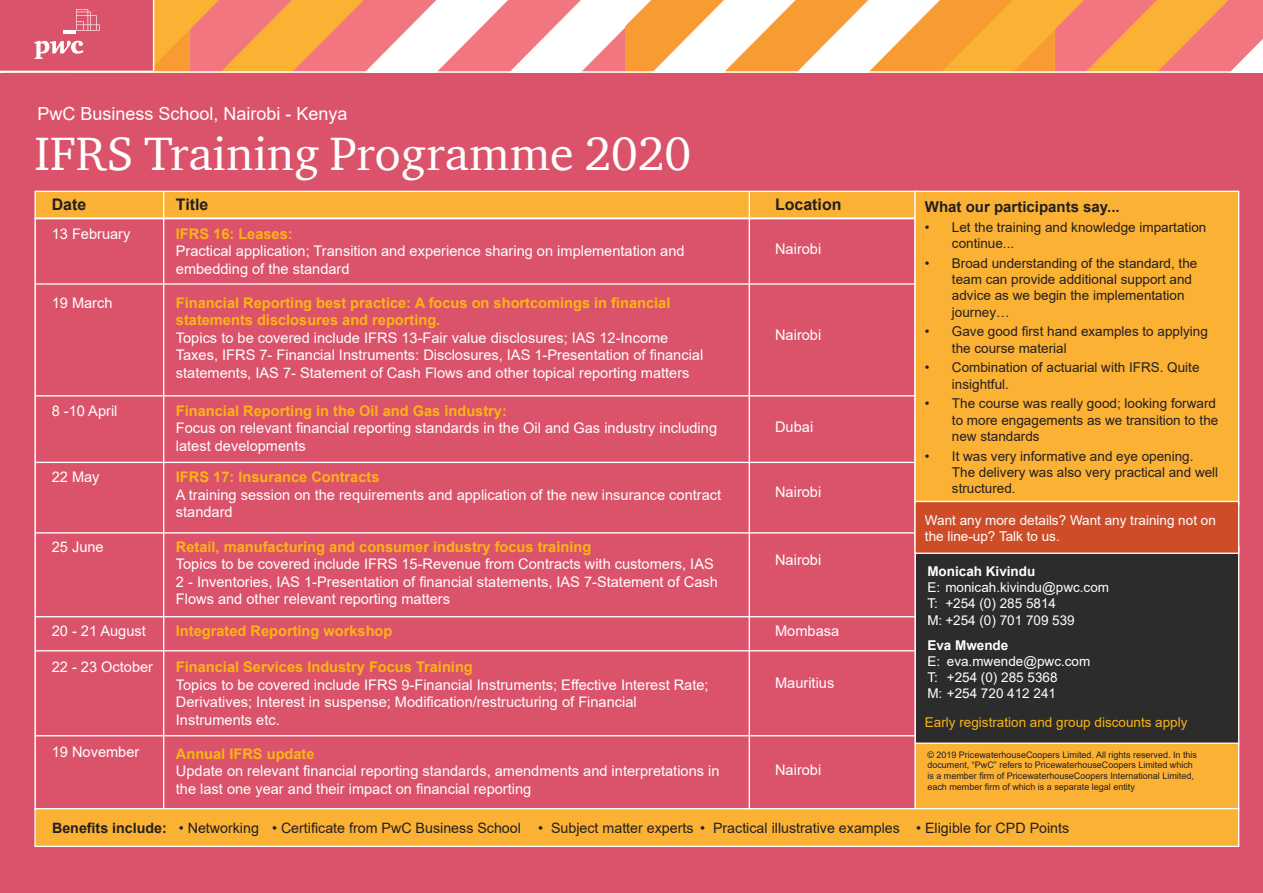
<style>
.page{position:relative;width:1263px;height:893px;background:#fff}
.page>*{position:absolute;margin:0;border:0;box-sizing:border-box;transform-origin:0 0}
.t1{font:48px "ITC Charter Com";color:#fff}
.t2{font:18px "Arial";color:#fff}
.t3{font:700 15.9px "Arial";color:#231f20}
.t4{font:700 15px "Arial";color:#231f20}
.t5{font:14.55px/17.5px "Arial";color:#fff}
.t6{font:700 14.55px/17.5px "Arial";color:#fbb416}
.t7{font:14.25px "Arial";color:#231f20}
.t8{font:13.5px/16.2px "Arial";color:#231f20}
.t9{font:13.5px/16.2px "Arial";color:#fff}
.t10{font:13.5px "Arial";color:#fbb416}
.t11{font:700 13.5px "Arial";color:#fff}
.t12{font:9px/10.8px "Arial";color:#231f20}
.s1{font-weight:700}
</style>
<div class="page">
<div style="left:0;top:73px;width:1263px;height:820px;background:#db536a"></div>
<img style="left:154px;top:0;width:1109px;height:71px">
<svg style="left:0;top:0;width:153px;height:71px"></svg>
<div style="left:914px;top:546px;width:325px;height:199px;background:#2b2c2b;border:1px solid #fff"></div>
<div style="left:914px;top:743px;width:325px;height:66px;background:#fbb134;border:1px solid #fff"></div>
<div style="left:34px;top:217px;width:882px;height:592px;background:#db536a;border:2px solid #fff"></div>
<div style="left:34px;top:191px;width:882px;height:28px;background:#fbb134;border:1px solid #fff"></div>
<hr style="left:35px;top:735px;width:881px;height:1px;background:#fff">
<hr style="left:35px;top:650px;width:881px;height:1px;background:#fff">
<hr style="left:35px;top:616px;width:881px;height:1px;background:#fff">
<hr style="left:35px;top:532px;width:881px;height:2px;background:#fff">
<hr style="left:35px;top:462px;width:881px;height:1px;background:#fff">
<hr style="left:35px;top:395px;width:881px;height:1px;background:#fff">
<hr style="left:35px;top:283px;width:881px;height:2px;background:#fff">
<hr style="left:35px;top:218px;width:881px;height:1px;background:#fff">
<hr style="left:163px;top:192px;width:1px;height:617px;background:#fff">
<div style="left:914px;top:191px;width:325px;height:314px;background:#fbb134;border:1px solid #fff"></div>
<div style="left:914px;top:501px;width:325px;height:53px;background:#ce4d28;border:1px solid #fff"></div>
<div style="left:34px;top:808px;width:1205px;height:39px;background:#fbb134;border:1px solid #fff"></div>
<hr style="left:749px;top:192px;width:1px;height:617px;background:#fff">
<p class="t2" style="left:38px;top:102px;width:312px">PwC Business School, Nairobi - Kenya</p>
<p class="t1" style="left:34px;top:124px;width:658px">IFRS Training Programme 2020</p>
<p class="t3" style="left:52px;top:193px;width:36px">Date</p>
<p class="t3" style="left:176px;top:193px;width:34px">Title</p>
<p class="t5" style="left:52px;top:225px;width:80px">13 February</p>
<p class="t6" style="left:176px;top:225px;width:118px">IFRS 16: Leases:</p>
<p class="t5" style="left:176px;top:242px;width:510px">Practical application; Transition and experience sharing on implementation and embedding of the standard</p>
<p class="t5" style="left:52px;top:294px;width:62px">19 March</p>
<p class="t6" style="left:176px;top:294px;width:496px">Financial Reporting best practice: A focus on shortcomings in financial statements disclosures and reporting.</p>
<p class="t5" style="left:176px;top:329px;width:529px">Topics to be covered include IFRS 13-Fair value disclosures; IAS 12-Income<br>Taxes, IFRS 7- Financial Instruments: Disclosures, IAS 1-Presentation of financial statements, IAS 7- Statement of Cash Flows and other topical reporting matters</p>
<p class="t5" style="left:52px;top:402px;width:67px">8 -10 April</p>
<p class="t6" style="left:176px;top:402px;width:332px">Financial Reporting in the Oil and Gas industry:</p>
<p class="t5" style="left:176px;top:419px;width:543px">Focus on relevant financial reporting standards in the Oil and Gas industry including latest developments</p>
<p class="t5" style="left:52px;top:468px;width:49px">22 May</p>
<p class="t6" style="left:176px;top:468px;width:205px">IFRS 17: Insurance Contracts</p>
<p class="t5" style="left:176px;top:486px;width:547px">A training session on the requirements and application of the new insurance contract standard</p>
<p class="t5" style="left:52px;top:538px;width:53px">25 June</p>
<p class="t6" style="left:176px;top:538px;width:417px">Retail, manufacturing and consumer industry focus training</p>
<p class="t5" style="left:176px;top:555px;width:543px">Topics to be covered include IFRS 15-Revenue from Contracts with customers, IAS<br>2 - Inventories, IAS 1-Presentation of financial statements, IAS 7-Statement of Cash<br>Flows and other relevant reporting matters</p>
<p class="t5" style="left:52px;top:622px;width:96px">20 - 21 August</p>
<p class="t6" style="left:176px;top:623px;width:218px">Integrated Reporting workshop</p>
<p class="t5" style="left:52px;top:658px;width:103px">22 - 23 October</p>
<p class="t6" style="left:176px;top:658px;width:298px">Financial Services Industry Focus Training</p>
<p class="t5" style="left:176px;top:676px;width:534px">Topics to be covered include IFRS 9-Financial Instruments; Effective Interest Rate;<br>Derivatives; Interest in suspense; Modification/restructuring of Financial</p>
<p class="t5" style="left:176px;top:711px;width:105px">Instruments etc.</p>
<p class="t5" style="left:52px;top:743px;width:89px">19 November</p>
<p class="t6" style="left:176px;top:745px;width:140px">Annual IFRS update</p>
<p class="t5" style="left:176px;top:762px;width:545px">Update on relevant financial reporting standards, amendments and interpretations in the last one year and their impact on financial reporting</p>
<p class="t3" style="left:775px;top:193px;width:68px">Location</p>
<p class="t5" style="left:775px;top:240px;width:48px">Nairobi</p>
<p class="t5" style="left:775px;top:326px;width:48px">Nairobi</p>
<p class="t5" style="left:775px;top:418px;width:40px">Dubai</p>
<p class="t5" style="left:775px;top:483px;width:48px">Nairobi</p>
<p class="t5" style="left:775px;top:551px;width:48px">Nairobi</p>
<p class="t5" style="left:775px;top:622px;width:66px">Mombasa</p>
<p class="t5" style="left:775px;top:674px;width:61px">Mauritius</p>
<p class="t5" style="left:775px;top:761px;width:48px">Nairobi</p>
<p class="t4" style="left:925px;top:196px;width:196px">What our participants say...</p>
<p class="t8" style="left:952px;top:219px;width:256px;text-indent:-27px">• Let the training and knowledge impartation continue...</p>
<p class="t8" style="left:952px;top:255px;width:247px;text-indent:-27px">• Broad understanding of the standard, the team can provide additional support and advice as we begin the implementation journey…</p>
<p class="t8" style="left:952px;top:324px;width:257px;text-indent:-27px">• Gave good first hand examples to applying the course material</p>
<p class="t8" style="left:952px;top:360px;width:249px;text-indent:-27px">• Combination of actuarial with IFRS. Quite insightful.</p>
<p class="t8" style="left:952px;top:396px;width:268px;text-indent:-27px">• The course was really good; looking forward to more engagements as we transition to the new standards</p>
<p class="t8" style="left:952px;top:448px;width:268px;text-indent:-27px">• It was very informative and eye opening.<br>The delivery was also very practical and well structured.</p>
<p class="t9" style="left:925px;top:512px;width:292px">Want any more details? Want any training not on the line-up? Talk to us.</p>
<p class="t11" style="left:927px;top:562px;width:110px">Monicah Kivindu</p>
<p class="t9" style="left:927px;top:579px;width:183px">E: monicah.kivindu@pwc.com</p>
<p class="t9" style="left:927px;top:595px;width:130px">T: +254 (0) 285 5814</p>
<p class="t9" style="left:927px;top:612px;width:149px">M: +254 (0) 701 709 539</p>
<p class="t11" style="left:927px;top:635px;width:83px">Eva Mwende</p>
<p class="t9" style="left:927px;top:653px;width:164px">E: eva.mwende@pwc.com</p>
<p class="t9" style="left:927px;top:669px;width:132px">T: +254 (0) 285 5368</p>
<p class="t9" style="left:927px;top:685px;width:130px">M: +254 720 412 241</p>
<p class="t10" style="left:925px;top:713px;width:264px">Early registration and group discounts apply</p>
<p class="t12" style="left:927px;top:749px;width:271px">© 2019 PricewaterhouseCoopers Limited. All rights reserved. In this document, “PwC” refers to PricewaterhouseCoopers Limited which is a member firm of PricewaterhouseCoopers International Limited, each member firm of which is a separate legal entity</p>
<p class="t7" style="left:52px;top:818px;width:1019px"><span class="s1">Benefits include:</span> • Networking • Certificate from PwC Business School • Subject matter experts • Practical illustrative examples • Eligible for CPD Points</p>
</div>
